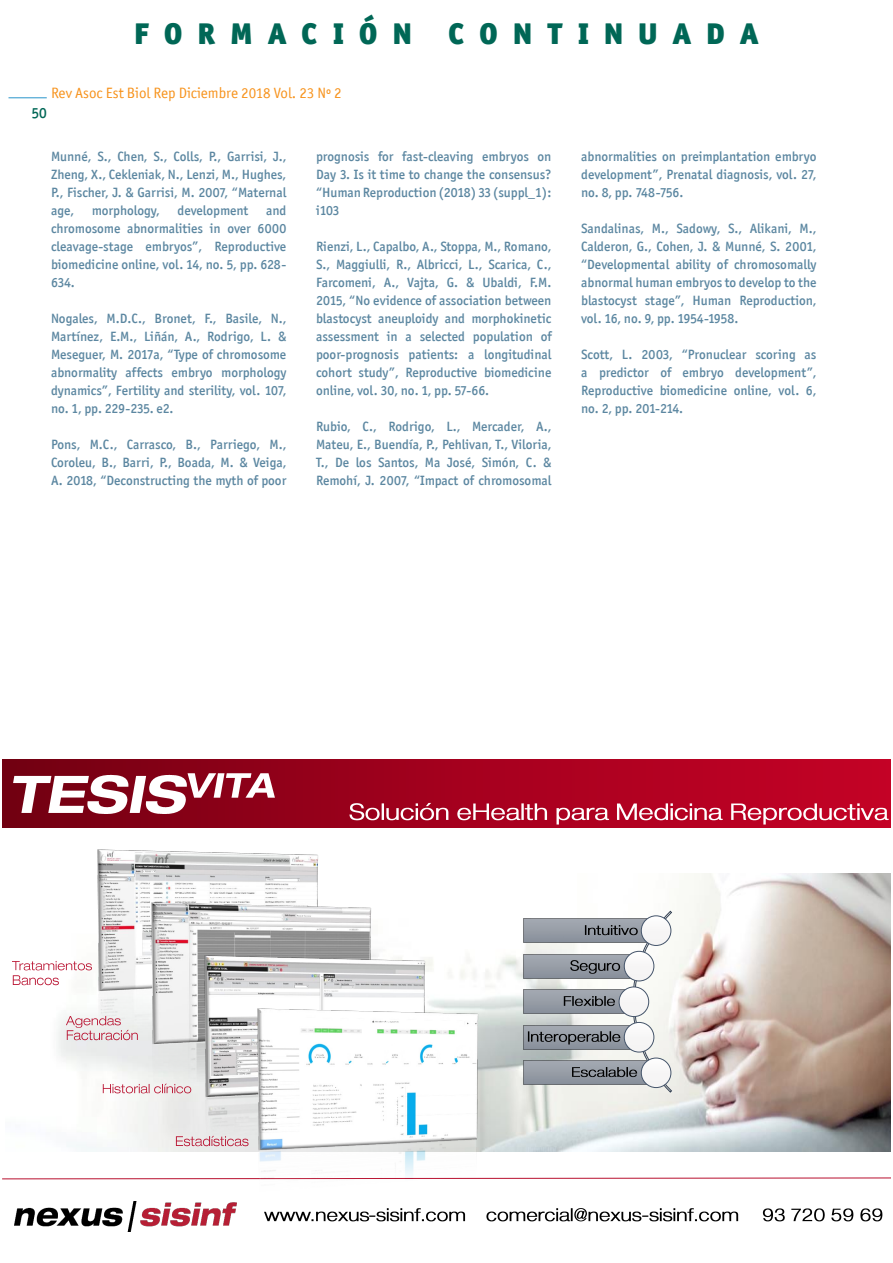
<style>
.page{position:relative;width:893px;height:1263px;background:#fff}
.page>*{position:absolute;margin:0;border:0;box-sizing:border-box;transform-origin:0 0}
.OK_ENCABEZADOS_PÁGS{font:900 30px "Officina San ITC";letter-spacing:.5em;color:#006756}
.t1{font:15px "Officina San ITC";color:#f7931d}
.t2{font:500 15px "Officina San ITC";color:#006756}
.Referencias{font:500 13.5px/18px "Officina San ITC";color:#5c87a1;text-align:justify}
</style>
<div class="page">
<hr style="left:9px;top:97px;width:38px;height:1px;background:#2994ca">
<img style="left:58px;top:873px;width:833px;height:278px">
<img style="left:97px;top:849px;width:223px;height:282px">
<img style="left:150px;top:901px;width:224px;height:251px">
<img style="left:203px;top:955px;width:224px;height:252px">
<svg style="left:2px;top:1177px;width:889px;height:3px"></svg>
<img style="left:763px;top:1208px;width:120px;height:14px">
<div style="left:2px;top:759px;width:889px;height:68px;background:linear-gradient(to right,#760012,#c90127)"></div>
<img style="left:9px;top:762px;width:210px;height:61px">
<img style="left:184px;top:764px;width:112px;height:40px">
<img style="left:349px;top:798px;width:542px;height:27px">
<svg style="left:620px;top:910px;width:53px;height:183px"></svg>
<img style="left:524px;top:918px;width:123px;height:24px">
<img style="left:584px;top:922px;width:59px;height:16px">
<svg style="left:641px;top:916px;width:30px;height:29px"></svg>
<div style="left:641px;top:915px;width:30px;height:31px;border:1px solid #44546a;border-radius:50%"></div>
<img style="left:524px;top:954px;width:105px;height:24px">
<img style="left:570px;top:958px;width:56px;height:15px">
<svg style="left:624px;top:951px;width:30px;height:30px"></svg>
<div style="left:624px;top:951px;width:30px;height:30px;border:1px solid #44546a;border-radius:50%"></div>
<img style="left:524px;top:990px;width:101px;height:24px">
<img style="left:563px;top:993px;width:58px;height:16px">
<svg style="left:619px;top:987px;width:30px;height:29px"></svg>
<div style="left:619px;top:987px;width:30px;height:30px;border:1px solid #44546a;border-radius:50%"></div>
<img style="left:524px;top:1025px;width:105px;height:24px">
<img style="left:528px;top:1029px;width:98px;height:15px">
<svg style="left:624px;top:1022px;width:30px;height:30px"></svg>
<div style="left:624px;top:1022px;width:30px;height:30px;border:1px solid #44546a;border-radius:50%"></div>
<img style="left:524px;top:1060px;width:123px;height:25px">
<img style="left:571px;top:1064px;width:72px;height:16px">
<svg style="left:641px;top:1058px;width:30px;height:29px"></svg>
<div style="left:641px;top:1058px;width:30px;height:30px;border:1px solid #44546a;border-radius:50%"></div>
<img style="left:66px;top:1013px;width:63px;height:14px">
<img style="left:66px;top:1028px;width:78px;height:14px">
<img style="left:103px;top:1081px;width:93px;height:14px">
<img style="left:176px;top:1134px;width:78px;height:14px">
<img style="left:12px;top:958px;width:86px;height:14px">
<img style="left:12px;top:973px;width:54px;height:14px">
<img style="left:15px;top:1201px;width:221px;height:31px">
<img style="left:487px;top:1208px;width:154px;height:14px">
<img style="left:641px;top:1215px;width:8px;height:5px">
<img style="left:649px;top:1208px;width:90px;height:14px">
<img style="left:257px;top:1008px;width:223px;height:214px">
<p class="OK_ENCABEZADOS_PÁGS" style="left:134px;top:14px;width:626px">FORMACIÓN CONTINUADA</p>
<p class="t1" style="left:51px;top:85px;width:292px">Rev Asoc Est Biol Rep Diciembre 2018 Vol. 23 Nº 2</p>
<p class="t2" style="left:31px;top:104px;width:17px">50</p>
<p class="Referencias" style="left:51px;top:148px;width:237px">Munné, S., Chen, S., Colls, P., Garrisi, J., Zheng, X., Cekleniak, N., Lenzi, M., Hughes, P., Fischer, J. &amp; Garrisi, M. 2007, “Maternal age,</p>
<p class="Referencias" style="left:92px;top:202px;width:70px">morphology,</p>
<p class="Referencias" style="left:178px;top:202px;width:72px">development</p>
<p class="Referencias" style="left:51px;top:202px;width:237px;text-indent:215px">and chromosome abnormalities in over 6000 cleavage-stage embryos”, Reproductive biomedicine online, vol. 14, no. 5, pp. 628- 634.</p>
<p class="Referencias" style="left:51px;top:310px;width:237px">Nogales, M.D.C., Bronet, F., Basile, N., Martínez, E.M., Liñán, A., Rodrigo, L. &amp; Meseguer, M. 2017a, “Type of chromosome abnormality affects embryo morphology dynamics”, Fertility and sterility, vol. 107, no. 1, pp. 229-235. e2.</p>
<p class="Referencias" style="left:51px;top:436px;width:237px">Pons, M.C., Carrasco, B., Parriego, M., Coroleu, B., Barri, P., Boada, M. &amp; Veiga, A. 2018, “Deconstructing the myth of poor</p>
<p class="Referencias" style="left:316px;top:148px;width:237px">prognosis for fast-cleaving embryos on Day 3. Is it time to change the consensus? “Human Reproduction (2018) 33 (suppl_1): i103</p>
<p class="Referencias" style="left:316px;top:238px;width:237px">Rienzi, L., Capalbo, A., Stoppa, M., Romano, S., Maggiulli, R., Albricci, L., Scarica, C., Farcomeni, A., Vajta, G. &amp; Ubaldi, F.M.<br>2015, “No evidence of association between blastocyst aneuploidy and morphokinetic assessment in a selected population of poor-prognosis patients: a longitudinal cohort study”, Reproductive biomedicine online, vol. 30, no. 1, pp. 57-66.</p>
<p class="Referencias" style="left:316px;top:418px;width:237px">Rubio, C., Rodrigo, L., Mercader, A., Mateu, E., Buendía, P., Pehlivan, T., Viloria, T., De los Santos, Ma José, Simón, C. &amp; Remohí, J. 2007, “Impact of chromosomal</p>
<p class="Referencias" style="left:581px;top:148px;width:237px">abnormalities on preimplantation embryo development”, Prenatal diagnosis, vol. 27, no. 8, pp. 748-756.</p>
<p class="Referencias" style="left:581px;top:220px;width:237px">Sandalinas, M., Sadowy, S., Alikani, M., Calderon, G., Cohen, J. &amp; Munné, S. 2001, “Developmental ability of chromosomally abnormal human embryos to develop to the blastocyst stage”, Human Reproduction, vol. 16, no. 9, pp. 1954-1958.</p>
<p class="Referencias" style="left:581px;top:346px;width:237px">Scott, L. 2003, “Pronuclear scoring as a predictor of embryo development”, Reproductive biomedicine online, vol. 6, no. 2, pp. 201-214.</p>
</div>
